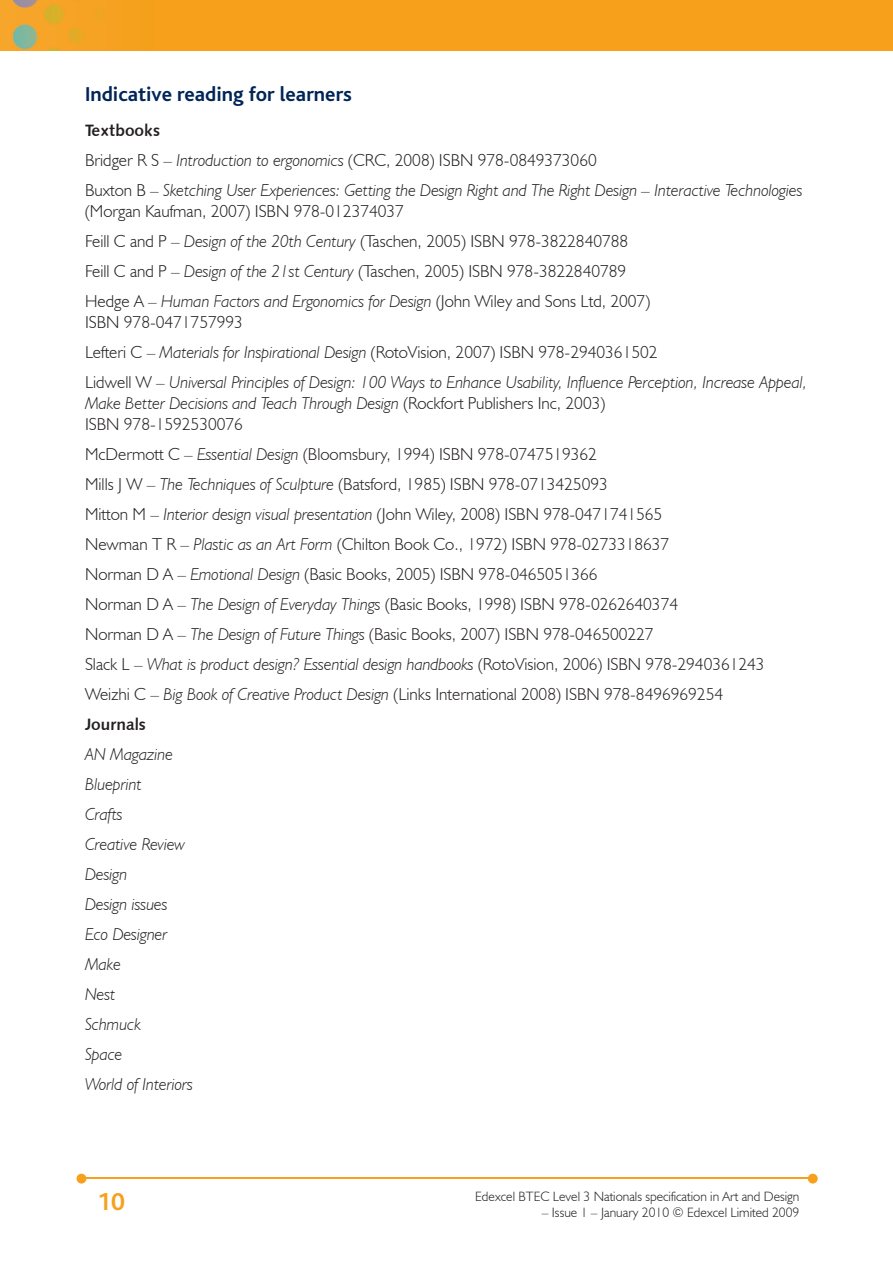
<style>
.page{position:relative;width:893px;height:1263px;background:#fff}
.page>*{position:absolute;margin:0;border:0;box-sizing:border-box;transform-origin:0 0}
.t1{font:700 25.5px "Bliss";color:#f6a01b}
.t2{font:700 21px "Bliss";color:#002556}
.t3{font:300 17.25px/30px "Humanist 521 BT";color:#231f20}
.t4{font:italic 300 17.25px/30px "Humanist 521 BT";color:#231f20}
.t5{font:16.5px "Humanist 531 BT Bold A";color:#231f20}
.t6{font:300 13.5px "Humanist 521 BT";color:#231f20}
.s1{font-style:normal}
.s2{font-style:italic}
</style>
<div class="page">
<img style="left:0;top:0;width:893px;height:51px">
<hr style="left:82px;top:1178px;width:728px;height:1px;background:#f6a01b">
<svg style="left:808px;top:1174px;width:10px;height:9px"></svg>
<svg style="left:77px;top:1174px;width:9px;height:9px"></svg>
<p class="t2" style="left:85px;top:83px;width:268px">Indicative reading for learners</p>
<p class="t5" style="left:85px;top:120px;width:77px">Textbooks</p>
<p class="t4" style="left:85px;top:145px;width:719px"><span class="s1">Bridger R S –</span> Introduction to ergonomics <span class="s1">(CRC, 2008) ISBN 978-0849373060<br>Buxton B –</span> Sketching User Experiences: Getting the Design Right and The Right Design – Interactive Technologies</p>
<p class="t3" style="left:85px;top:195px;width:567px">(Morgan Kaufman, 2007) ISBN 978-012374037<br>Feill C and P – <span class="s2">Design of the 20th Century</span> (Taschen, 2005) ISBN 978-3822840788<br>Feill C and P – <span class="s2">Design of the 21st Century</span> (Taschen, 2005) ISBN 978-3822840789<br>Hedge A – <span class="s2">Human Factors and Ergonomics for Design</span> (John Wiley and Sons Ltd, 2007)</p>
<p class="t4" style="left:85px;top:307px;width:724px"><span class="s1">ISBN 978-0471757993<br>Lefteri C –</span> Materials for Inspirational Design <span class="s1">(RotoVision, 2007) ISBN 978-2940361502<br>Lidwell W –</span> Universal Principles of Design: 100 Ways to Enhance Usability, Influence Perception, Increase Appeal,</p>
<p class="t3" style="left:85px;top:392px;width:522px;line-height:21px"><span class="s2">Make Better Decisions and Teach Through Design</span> (Rockfort Publishers Inc, 2003)<br>ISBN 978-1592530076</p>
<p class="t3" style="left:85px;top:438px;width:681px">McDermott C – <span class="s2">Essential Design</span> (Bloomsbury, 1994) ISBN 978-0747519362<br>Mills J W – <span class="s2">The Techniques of Sculpture</span> (Batsford, 1985) ISBN 978-0713425093<br>Mitton M – <span class="s2">Interior design visual presentation</span> (John Wiley, 2008) ISBN 978-0471741565<br>Newman T R – <span class="s2">Plastic as an Art Form</span> (Chilton Book Co., 1972) ISBN 978-0273318637<br>Norman D A – <span class="s2">Emotional Design</span> (Basic Books, 2005) ISBN 978-0465051366<br>Norman D A – <span class="s2">The Design of Everyday Things</span> (Basic Books, 1998) ISBN 978-0262640374<br>Norman D A – <span class="s2">The Design of Future Things</span> (Basic Books, 2007) ISBN 978-046500227<br>Slack L – <span class="s2">What is product design? Essential design handbooks</span> (RotoVision, 2006) ISBN 978-2940361243<br>Weizhi C – <span class="s2">Big Book of Creative Product Design</span> (Links International 2008) ISBN 978-8496969254</p>
<p class="t5" style="left:85px;top:714px;width:62px">Journals</p>
<p class="t4" style="left:85px;top:739px;width:110px">AN Magazine<br>Blueprint<br>Crafts<br>Creative Review<br>Design<br>Design issues<br>Eco Designer<br>Make<br>Nest<br>Schmuck<br>Space<br>World of Interiors</p>
<h1 class="t1" style="left:97px;top:1189px;width:29px">10</h1>
<p class="t6" style="left:475px;top:1188px;width:326px">Edexcel BTEC Level 3 Nationals specification in Art and Design</p>
<p class="t6" style="left:542px;top:1204px;width:259px">– Issue 1 – January 2010 © Edexcel Limited 2009</p>
</div>
